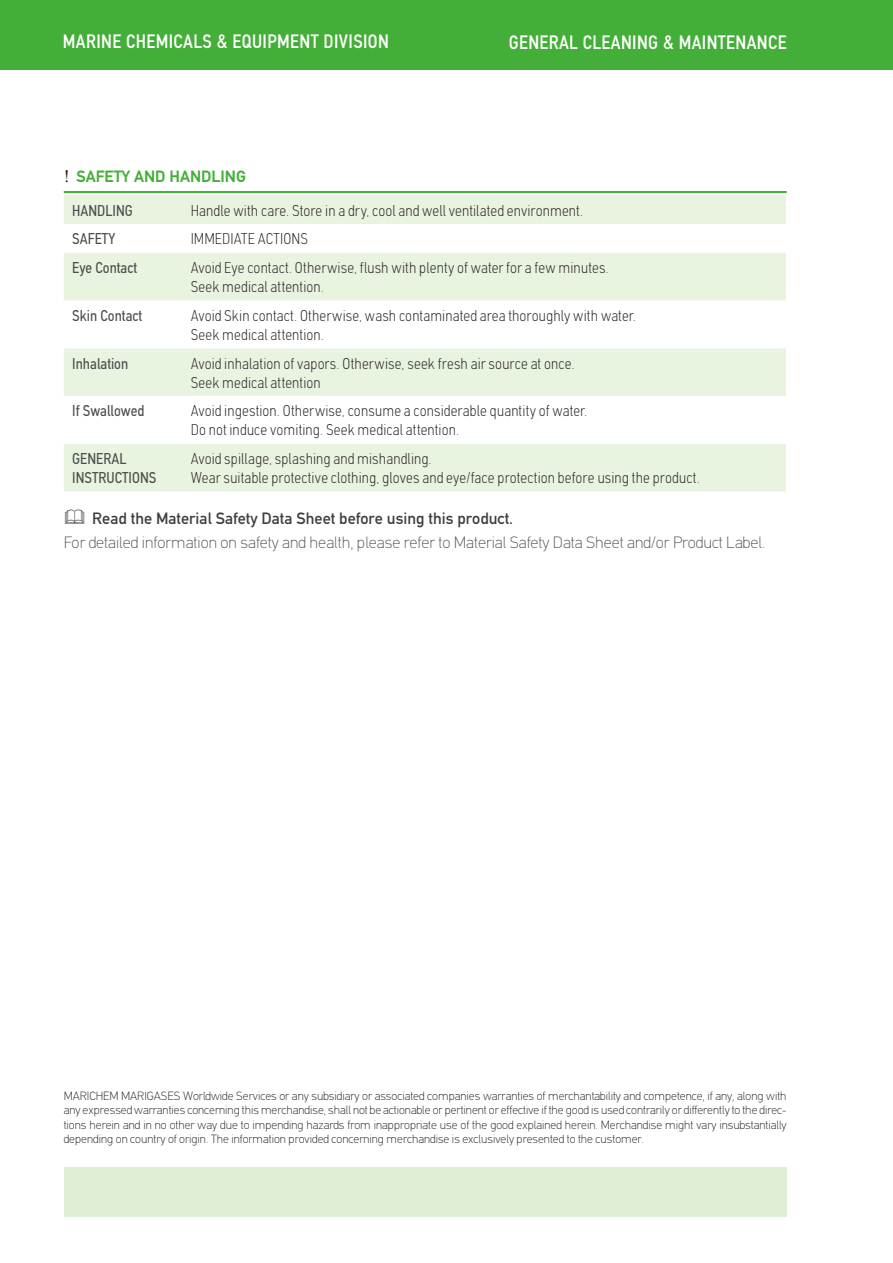
<style>
.page{position:relative;width:893px;height:1263px;background:#fff}
.page>*{position:absolute;margin:0;border:0;box-sizing:border-box;transform-origin:0 0}
.t1{font:500 condensed 19.5px "PF Din Text";letter-spacing:.02em;color:#fff}
.t2{font:100 16.5px "PF Din Text";color:#57585a}
.t3{font:500 16.5px "PF Din Text";color:#3e3e3f}
.t4{font:700 16.5px "PF Din Text";color:#43af38}
.Body_Cell_Safety_Han{font:100 condensed 15.75px "PF Din Text";letter-spacing:.01em;color:#231f20}
.Body_table_1st_colum{font:15.75px "PF Din Text Condensed";color:#4b4c4d}
.t5{font:100 12px/14.4px "PF Din Text";color:#231f20;text-align:justify}
</style>
<div class="page">
<div style="left:64px;top:1167px;width:723px;height:50px;background:#dfefd7"></div>
<div style="left:0;top:0;width:893px;height:70px;background:#43af38"></div>
<hr style="left:64px;top:191px;width:723px;height:2px;background:#43af38">
<div style="left:64px;top:195px;width:722px;height:296px;background:#e8f3e0"></div>
<svg style="left:64px;top:224px;width:722px;height:220px"></svg>
<p class="t1" style="left:63px;top:30px;width:328px">MARINE CHEMICALS &amp; EQUIPMENT DIVISION</p>
<p class="t1" style="left:509px;top:31px;width:279px">GENERAL CLEANING &amp; MAINTENANCE</p>
<p class="t4" style="left:77px;top:167px;width:171px">SAFETY AND HANDLING</p>
<p class="Body_table_1st_colum" style="left:72px;top:201px;width:62px">HANDLING</p>
<p class="Body_Cell_Safety_Han" style="left:191px;top:201px;width:394px">Handle with care. Store in a dry, cool and well ventilated environment.</p>
<p class="Body_table_1st_colum" style="left:72px;top:230px;width:44px">SAFETY</p>
<p class="Body_Cell_Safety_Han" style="left:191px;top:230px;width:119px">IMMEDIATE ACTIONS</p>
<p class="Body_table_1st_colum" style="left:72px;top:259px;width:66px">Eye Contact</p>
<p class="Body_Cell_Safety_Han" style="left:191px;top:259px;width:419px">Avoid Eye contact. Otherwise, flush with plenty of water for a few minutes.</p>
<p class="Body_Cell_Safety_Han" style="left:191px;top:277px;width:135px">Seek medical attention.</p>
<p class="Body_table_1st_colum" style="left:72px;top:306px;width:71px">Skin Contact</p>
<p class="Body_Cell_Safety_Han" style="left:191px;top:306px;width:447px">Avoid Skin contact. Otherwise, wash contaminated area thoroughly with water.</p>
<p class="Body_Cell_Safety_Han" style="left:191px;top:325px;width:135px">Seek medical attention.</p>
<p class="Body_table_1st_colum" style="left:72px;top:354px;width:57px">Inhalation</p>
<p class="Body_Cell_Safety_Han" style="left:191px;top:354px;width:385px">Avoid inhalation of vapors. Otherwise, seek fresh air source at once.</p>
<p class="Body_Cell_Safety_Han" style="left:191px;top:373px;width:131px">Seek medical attention</p>
<p class="Body_table_1st_colum" style="left:72px;top:402px;width:74px">If Swallowed</p>
<p class="Body_Cell_Safety_Han" style="left:191px;top:402px;width:398px">Avoid ingestion. Otherwise, consume a considerable quantity of water.</p>
<p class="Body_Cell_Safety_Han" style="left:191px;top:421px;width:270px">Do not induce vomiting. Seek medical attention.</p>
<p class="Body_table_1st_colum" style="left:72px;top:450px;width:56px">GENERAL</p>
<p class="Body_table_1st_colum" style="left:72px;top:468px;width:86px">INSTRUCTIONS</p>
<p class="Body_Cell_Safety_Han" style="left:191px;top:449px;width:242px">Avoid spillage, splashing and mishandling.</p>
<p class="Body_Cell_Safety_Han" style="left:191px;top:468px;width:511px">Wear suitable protective clothing, gloves and eye/face protection before using the product.</p>
<p class="t3" style="left:92px;top:509px;width:422px">Read the Material Safety Data Sheet before using this product.</p>
<p class="t2" style="left:64px;top:533px;width:703px">For detailed information on safety and health, please refer to Material Safety Data Sheet and/or Product Label.</p>
<p class="t5" style="left:64px;top:1088px;width:724px">MARICHEM MARIGASES Worldwide Services or any subsidiary or associated companies warranties of merchantability and competence, if any, along with any expressed warranties concerning this merchandise, shall not be actionable or pertinent or effective if the good is used contrarily or differently to the direc&shy;tions herein and in no other way due to impending hazards from inappropriate use of the good explained herein. Merchandise might vary insubstantially depending on country of origin. The information provided concerning merchandise is exclusively presented to the customer.</p>
</div>
